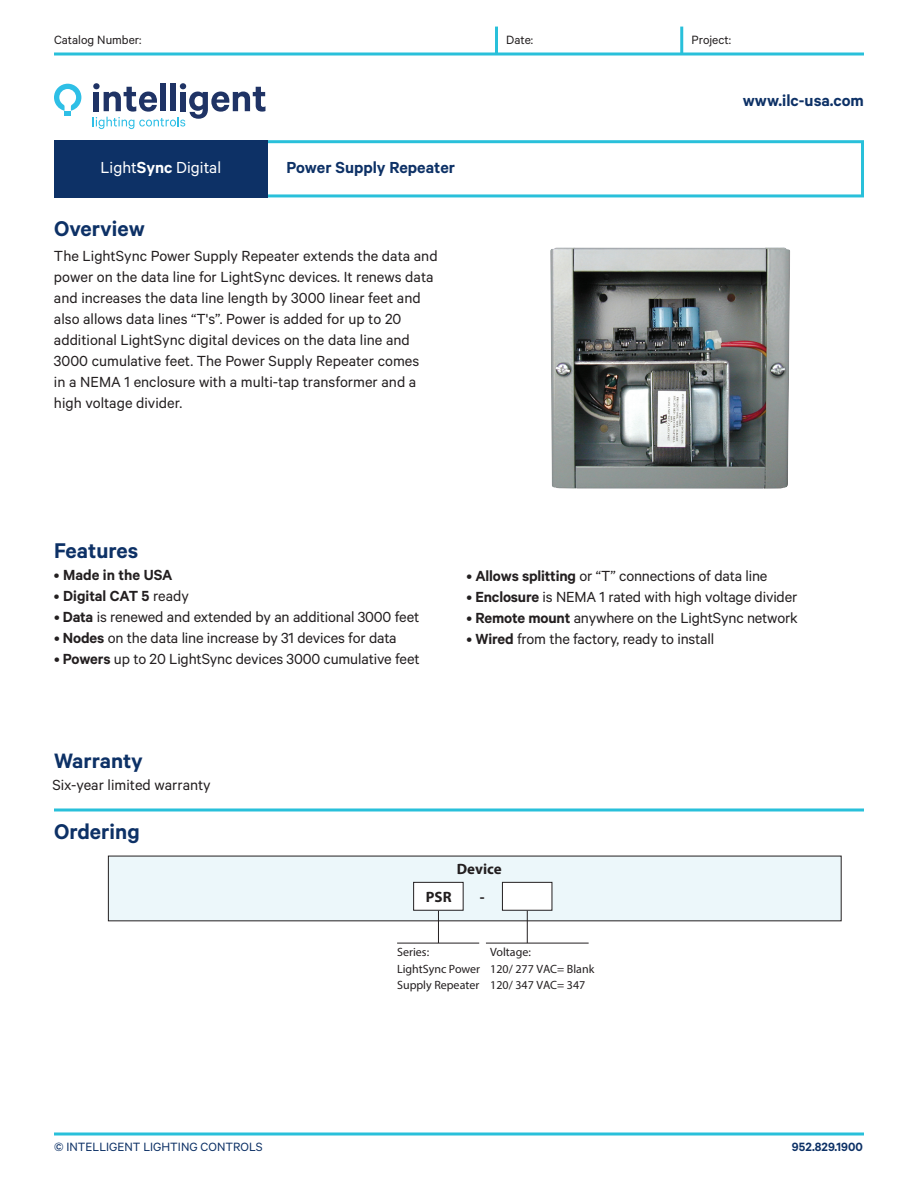
<style>
.page{position:relative;width:918px;height:1188px;background:#fff}
.page>*{position:absolute;margin:0;border:0;box-sizing:border-box;transform-origin:0 0}
.t1{font:600 24px "Calibre";color:#0d3166}
.t2{font:600 23.4px "Calibre";color:#0d3166}
.t3{font:600 18px "Calibre";color:#0d3166}
.t4{font:18px "Calibre";color:#fff}
.t5{font:16.5px/21px "Calibre";color:#231f20}
.t6{font:600 16.5px "Calibre";color:#231f20}
.t7{font:700 15px "Myriad Pro";color:#231f20}
.t8{font:13.5px "Calibre";color:#0d3166}
.t9{font:13.5px "Calibre";color:#231f20}
.t10{font:600 13.5px "Calibre";color:#0d3166}
.t11{font:12px/16.5px "Myriad Pro";color:#231f20}
.s1{font-weight:600}
.s2{font-weight:400}
</style>
<div class="page">
<svg style="left:54px;top:52px;width:810px;height:4px;background:#5dcfe2"></svg>
<svg style="left:54px;top:1132px;width:810px;height:4px;background:#5ecfe3"></svg>
<svg style="left:54px;top:808px;width:810px;height:4px;background:#5ecfe3"></svg>
<hr style="left:495px;top:27px;width:3px;height:27px;background:#29c0da">
<hr style="left:680px;top:27px;width:3px;height:27px;background:#29c0da">
<svg style="left:54px;top:84px;width:27px;height:32px"></svg>
<svg style="left:93px;top:83px;width:172px;height:46px"></svg>
<div style="left:249px;top:140px;width:615px;height:57px;border:3px solid #29c0da"></div>
<div style="left:54px;top:140px;width:213px;height:57px;background:#0d3166"></div>
<img style="left:550px;top:247px;width:240px;height:242px">
<div style="left:109px;top:856px;width:732px;height:64px;background:#ecf7fa"></div>
<div style="left:414px;top:883px;width:49px;height:27px;background:#fff"></div>
<div style="left:413px;top:882px;width:51px;height:29px;border:1px solid #231f20"></div>
<hr style="left:397px;top:943px;width:82px;height:1px;background:#231f20">
<hr style="left:438px;top:911px;width:1px;height:32px;background:#231f20">
<svg style="left:485px;top:882px;width:104px;height:62px"></svg>
<hr style="left:527px;top:911px;width:1px;height:32px;background:#231f20">
<p class="t9" style="left:54px;top:35px;width:89px">Catalog Number:</p>
<p class="t9" style="left:506px;top:35px;width:28px">Date:</p>
<p class="t9" style="left:692px;top:35px;width:41px">Project:</p>
<p class="t3" style="left:743px;top:94px;width:123px">www.ilc-usa.com</p>
<p class="t4" style="left:100px;top:161px;width:122px">Light<span class="s1">Sync</span> Digital</p>
<p class="t3" style="left:286px;top:161px;width:170px">Power Supply Repeater</p>
<h1 class="t1" style="left:54px;top:220px;width:92px">Overview</h1>
<p class="t5" style="left:54px;top:247px;width:385px">The LightSync Power Supply Repeater extends the data and power on the data line for LightSync devices. It renews data and increases the data line length by 3000 Iinear feet and also allows data lines “T's”. Power is added for up to 20 additional LightSync digital devices on the data line and 3000 cumulative feet. The Power Supply Repeater comes<br>in a NEMA 1 enclosure with a multi-tap transformer and a high voltage divider.</p>
<h1 class="t1" style="left:54px;top:542px;width:86px">Features</h1>
<p class="t6" style="left:54px;top:570px;width:120px"><span class="s2">•</span> Made in the USA</p>
<p class="t6" style="left:54px;top:591px;width:137px"><span class="s2">•</span> Digital CAT 5 <span class="s2">ready</span></p>
<p class="t5" style="left:54px;top:608px;width:367px">• <span class="s1">Data</span> is renewed and extended by an additional 3000 feet</p>
<p class="t5" style="left:54px;top:629px;width:344px">• <span class="s1">Nodes</span> on the data line increase by 31 devices for data</p>
<p class="t5" style="left:54px;top:650px;width:367px">• <span class="s1">Powers</span> up to 20 LightSync devices 3000 cumulative feet</p>
<h2 class="t2" style="left:54px;top:752px;width:91px">Warranty</h2>
<p class="t5" style="left:52px;top:776px;width:160px">Six-year limited warranty</p>
<h1 class="t1" style="left:54px;top:824px;width:87px">Ordering</h1>
<p class="t5" style="left:466px;top:566px;width:302px">• <span class="s1">Allows splitting</span> or “T” connections of data line</p>
<p class="t5" style="left:466px;top:587px;width:332px">• <span class="s1">Enclosure</span> is NEMA 1 rated with high voltage divider</p>
<p class="t5" style="left:466px;top:608px;width:333px">• <span class="s1">Remote mount</span> anywhere on the LightSync network</p>
<p class="t5" style="left:466px;top:629px;width:249px">• <span class="s1">Wired</span> from the factory, ready to install</p>
<p class="t7" style="left:457px;top:863px;width:46px">Device</p>
<p class="t7" style="left:426px;top:891px;width:27px">PSR</p>
<p class="t7" style="left:480px;top:891px;width:6px">-</p>
<p class="t11" style="left:397px;top:945px;width:85px">Series:<br>LightSync Power<br>Supply Repeater</p>
<p class="t11" style="left:490px;top:945px;width:106px">Voltage:<br>120/ 277 VAC= Blank<br>120/ 347 VAC= 347</p>
<p class="t8" style="left:54px;top:1142px;width:210px">© INTELLIGENT LIGHTING CONTROLS</p>
<p class="t10" style="left:792px;top:1142px;width:72px">952.829.1900</p>
</div>
